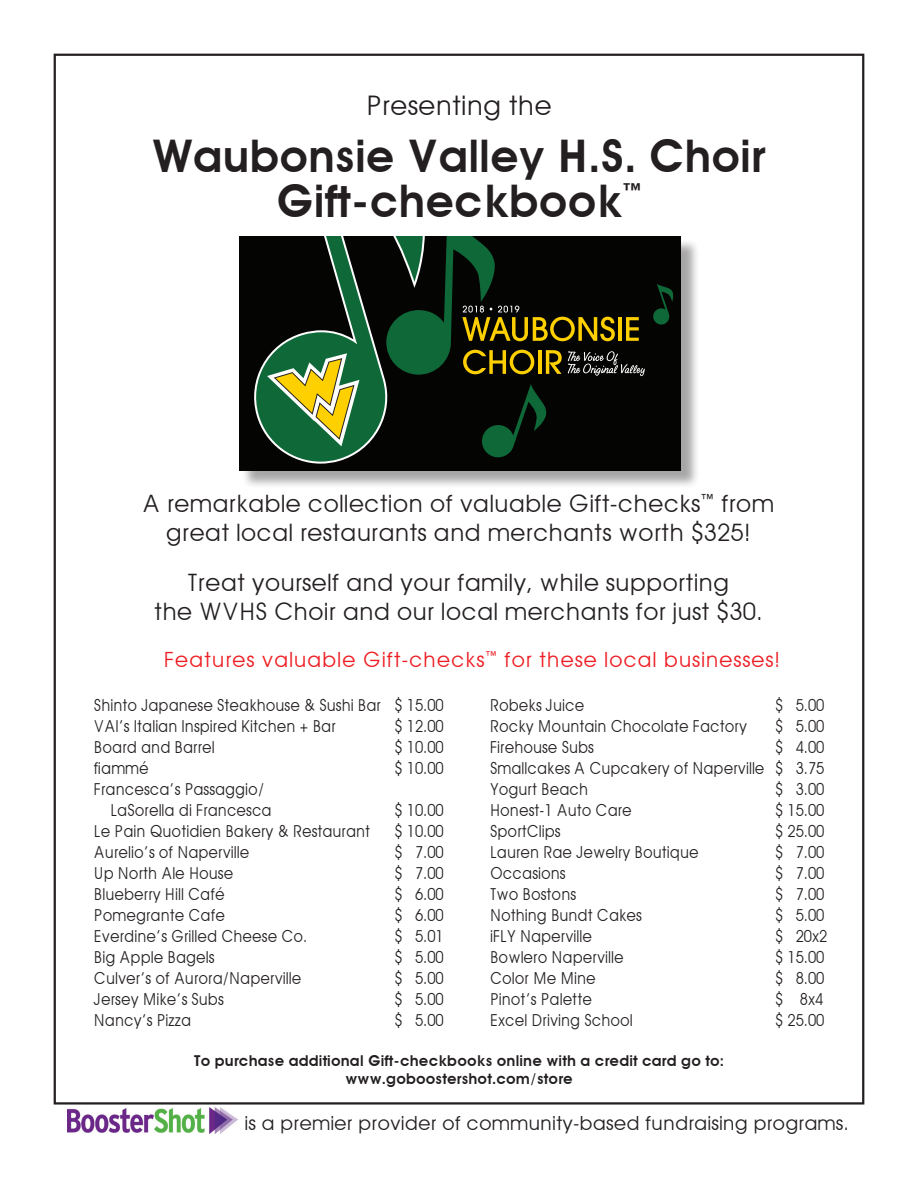
<style>
.page{position:relative;width:918px;height:1188px;background:#fff}
.page>*{position:absolute;margin:0;border:0;box-sizing:border-box;transform-origin:0 0}
.t1{font:600 45px/45px "Avant Garde";color:#231f20;text-align:center}
.t2{font:27px "Avant Garde";color:#231f20}
.t3{font:24px/28.8px "Avant Garde";color:#231f20;text-align:center}
.t4{font:21px "Avant Garde";letter-spacing:.03em;color:#ee1d23}
.t5{font:19.5px "Avant Garde";color:#231f20}
.t6{font:600 19.2px "Avant Garde";color:#231f20}
.t7{font:16.5px "Avant Garde";color:#231f20;scale:.9 1}
.t8{font:600 15px/18px "Avant Garde";letter-spacing:.01em;color:#231f20;text-align:center}
</style>
<div class="page">
<img style="left:67px;top:1107px;width:171px;height:27px">
<div style="left:241px;top:238px;width:459px;height:251px;background:#231f20;opacity:.4"></div>
<div style="left:239px;top:236px;width:442px;height:234px;background:#040503"></div>
<svg style="left:653px;top:284px;width:20px;height:41px"></svg>
<svg style="left:254px;top:236px;width:391px;height:228px"></svg>
<p class="t2" style="left:366px;top:89px;width:188px">Presenting the</p>
<p class="t1" style="left:153px;top:133px;width:614px">Waubonsie Valley H.S. Choir<br>Gift-checkbook</p>
<p class="t6" style="left:623px;top:179px;width:21px">™</p>
<p class="t3" style="left:143px;top:489px;width:633px">A remarkable collection of valuable Gift-checks<sup>™</sup> from great local restaurants and merchants worth $325!</p>
<p class="t3" style="left:154px;top:568px;width:610px">Treat yourself and your family, while supporting<br>the WVHS Choir and our local merchants for just $30.</p>
<p class="t4" style="left:164px;top:647px;width:618px">Features valuable Gift-checks<sup>™</sup> for these local businesses!</p>
<p class="t7" style="left:94px;top:695px;width:320px">Shinto Japanese Steakhouse &amp; Sushi Bar</p>
<p class="t7" style="left:94px;top:716px;width:270px">VAI’s Italian Inspired Kitchen + Bar</p>
<p class="t7" style="left:94px;top:737px;width:136px">Board and Barrel</p>
<p class="t7" style="left:94px;top:758px;width:62px">fiammé</p>
<p class="t7" style="left:94px;top:779px;width:191px">Francesca’s Passaggio/</p>
<p class="t7" style="left:110px;top:800px;width:181px">LaSorella di Francesca</p>
<p class="t7" style="left:94px;top:821px;width:309px">Le Pain Quotidien Bakery &amp; Restaurant</p>
<p class="t7" style="left:94px;top:842px;width:174px">Aurelio’s of Naperville</p>
<p class="t7" style="left:94px;top:863px;width:156px">Up North Ale House</p>
<p class="t7" style="left:94px;top:884px;width:147px">Blueberry Hill Café</p>
<p class="t7" style="left:94px;top:905px;width:147px">Pomegrante Cafe</p>
<p class="t7" style="left:94px;top:926px;width:239px">Everdine’s Grilled Cheese Co.</p>
<p class="t7" style="left:94px;top:947px;width:136px">Big Apple Bagels</p>
<p class="t7" style="left:94px;top:968px;width:232px">Culver’s of Aurora/Naperville</p>
<p class="t7" style="left:94px;top:989px;width:146px">Jersey Mike’s Subs</p>
<p class="t7" style="left:94px;top:1010px;width:110px">Nancy’s Pizza</p>
<p class="t7" style="left:394px;top:695px;width:56px">$ 15.00</p>
<p class="t7" style="left:394px;top:716px;width:56px">$ 12.00</p>
<p class="t7" style="left:394px;top:737px;width:56px">$ 10.00</p>
<p class="t7" style="left:394px;top:758px;width:56px">$ 10.00</p>
<p class="t7" style="left:394px;top:800px;width:56px">$ 10.00</p>
<p class="t7" style="left:394px;top:821px;width:56px">$ 10.00</p>
<p class="t7" style="left:394px;top:842px;width:56px">$ 7.00</p>
<p class="t7" style="left:394px;top:863px;width:56px">$ 7.00</p>
<p class="t7" style="left:394px;top:884px;width:56px">$ 6.00</p>
<p class="t7" style="left:394px;top:905px;width:56px">$ 6.00</p>
<p class="t7" style="left:394px;top:926px;width:56px">$ 5.01</p>
<p class="t7" style="left:394px;top:947px;width:56px">$ 5.00</p>
<p class="t7" style="left:394px;top:968px;width:56px">$ 5.00</p>
<p class="t7" style="left:394px;top:989px;width:56px">$ 5.00</p>
<p class="t7" style="left:394px;top:1010px;width:56px">$ 5.00</p>
<p class="t7" style="left:490px;top:695px;width:106px">Robeks Juice</p>
<p class="t7" style="left:490px;top:716px;width:287px">Rocky Mountain Chocolate Factory</p>
<p class="t7" style="left:490px;top:737px;width:117px">Firehouse Subs</p>
<p class="t7" style="left:490px;top:758px;width:307px">Smallcakes A Cupcakery of Naperville</p>
<p class="t7" style="left:490px;top:779px;width:111px">Yogurt Beach</p>
<p class="t7" style="left:490px;top:800px;width:159px">Honest-1 Auto Care</p>
<p class="t7" style="left:490px;top:821px;width:80px">SportClips</p>
<p class="t7" style="left:490px;top:842px;width:233px">Lauren Rae Jewelry Boutique</p>
<p class="t7" style="left:490px;top:863px;width:85px">Occasions</p>
<p class="t7" style="left:490px;top:884px;width:97px">Two Bostons</p>
<p class="t7" style="left:490px;top:905px;width:170px">Nothing Bundt Cakes</p>
<p class="t7" style="left:490px;top:926px;width:115px">iFLY Naperville</p>
<p class="t7" style="left:490px;top:947px;width:150px">Bowlero Naperville</p>
<p class="t7" style="left:490px;top:968px;width:119px">Color Me Mine</p>
<p class="t7" style="left:490px;top:989px;width:115px">Pinot’s Palette</p>
<p class="t7" style="left:490px;top:1010px;width:160px">Excel Driving School</p>
<p class="t8" style="left:194px;top:1052px;width:531px">To purchase additional Gift-checkbooks online with a credit card go to: www.goboostershot.com/store</p>
<p class="t7" style="left:775px;top:695px;width:56px">$ 5.00</p>
<p class="t7" style="left:775px;top:716px;width:56px">$ 5.00</p>
<p class="t7" style="left:775px;top:737px;width:56px">$ 4.00</p>
<p class="t7" style="left:775px;top:758px;width:56px">$ 3.75</p>
<p class="t7" style="left:775px;top:779px;width:56px">$ 3.00</p>
<p class="t7" style="left:775px;top:800px;width:56px">$ 15.00</p>
<p class="t7" style="left:775px;top:821px;width:56px">$ 25.00</p>
<p class="t7" style="left:775px;top:842px;width:56px">$ 7.00</p>
<p class="t7" style="left:775px;top:863px;width:56px">$ 7.00</p>
<p class="t7" style="left:775px;top:884px;width:56px">$ 7.00</p>
<p class="t7" style="left:775px;top:905px;width:56px">$ 5.00</p>
<p class="t7" style="left:775px;top:926px;width:60px">$ 20x2</p>
<p class="t7" style="left:775px;top:947px;width:56px">$ 15.00</p>
<p class="t7" style="left:775px;top:968px;width:56px">$ 8.00</p>
<p class="t7" style="left:775px;top:989px;width:55px">$ 8x4</p>
<p class="t7" style="left:775px;top:1010px;width:56px">$ 25.00</p>
<p class="t5" style="left:245px;top:1111px;width:606px">is a premier provider of community-based fundraising programs.</p>
</div>
